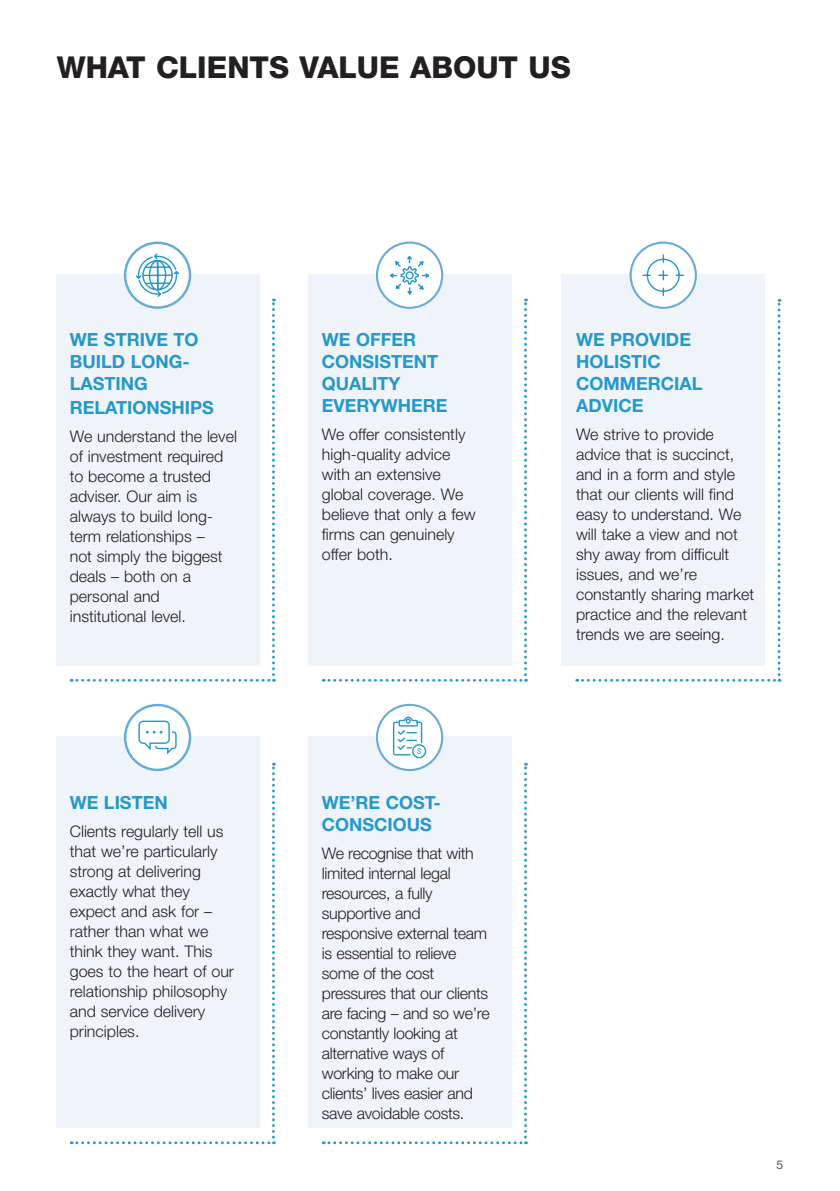
<style>
.page{position:relative;width:840px;height:1191px;background:#fff}
.page>*{position:absolute;margin:0;border:0;box-sizing:border-box;transform-origin:0 0}
._04__Main_Head{font:800 30px "Helvetica Neue LT Pro";color:#231f20}
._24__www_cliffordchance_com{font:700 18px/22px "Helvetica Neue LT Pro";color:#2498cb}
._24__www_cliffordchance_com-2{font:300 16px/20px "Helvetica Neue LT Std";color:#231f20}
._24__www_cliffordchance_com-3{font:300 16px/20px "Helvetica Neue LT Std";letter-spacing:-.02em;color:#231f20}
.t1{font:300 12px "Helvetica Neue LT Std";color:#231f20}
</style>
<div class="page">
<div style="left:56px;top:736px;width:203px;height:392px;background:#eff4fa"></div>
<div style="left:125px;top:705px;width:65px;height:65px;background:#fff;border-radius:50%"></div>
<div style="left:124px;top:704px;width:67px;height:67px;border:2px solid #66acd6;border-radius:50%"></div>
<svg style="left:138px;top:720px;width:39px;height:34px"></svg>
<div style="left:308px;top:274px;width:203px;height:391px;background:#eff4fa"></div>
<div style="left:308px;top:736px;width:203px;height:392px;background:#eff4fa"></div>
<div style="left:56px;top:274px;width:203px;height:391px;background:#eff4fa"></div>
<div style="left:561px;top:274px;width:203px;height:391px;background:#eff4fa"></div>
<svg style="left:125px;top:243px;width:65px;height:65px"></svg>
<svg style="left:71px;top:252px;width:204px;height:429px"></svg>
<svg style="left:71px;top:763px;width:204px;height:381px"></svg>
<svg style="left:323px;top:255px;width:203px;height:426px"></svg>
<svg style="left:576px;top:253px;width:204px;height:428px"></svg>
<svg style="left:323px;top:716px;width:203px;height:428px"></svg>
<p class="_04__Main_Head" style="left:57px;top:50px;width:515px">WHAT CLIENTS VALUE ABOUT US</p>
<p class="_24__www_cliffordchance_com" style="left:70px;top:328px;width:130px">WE STRIVE TO<br>BUILD LONG-<br>LASTING</p>
<p class="_24__www_cliffordchance_com" style="left:70px;top:396px;width:146px">RELATIONSHIPS</p>
<p class="_24__www_cliffordchance_com-2" style="left:70px;top:426px;width:169px">We understand the level of investment required to become a trusted adviser. Our aim is always to build long&shy;term relationships –<br>not simply the biggest deals – both on a personal and institutional level.</p>
<p class="_24__www_cliffordchance_com" style="left:70px;top:790px;width:99px">WE LISTEN</p>
<p class="_24__www_cliffordchance_com-2" style="left:70px;top:820px;width:166px">Clients regularly tell us that we’re particularly strong at delivering exactly what they expect and ask for – rather than what we think they want. This goes to the heart of our relationship philosophy and service delivery principles.</p>
<p class="_24__www_cliffordchance_com" style="left:321px;top:328px;width:127px">WE OFFER<br>CONSISTENT<br>QUALITY<br>EVERYWHERE</p>
<p class="_24__www_cliffordchance_com-2" style="left:321px;top:424px;width:155px">We offer consistently high-quality advice with an extensive global coverage. We believe that only a few firms can genuinely offer both.</p>
<p class="_24__www_cliffordchance_com" style="left:321px;top:790px;width:120px">WE’RE COST-<br>CONSCIOUS</p>
<p class="_24__www_cliffordchance_com-3" style="left:321px;top:842px;width:169px">We recognise that with limited internal legal resources, a fully supportive and responsive external team is essential to relieve some of the cost pressures that our clients are facing – and so we’re constantly looking at alternative ways of working to make our clients’ lives easier and save avoidable costs.</p>
<p class="_24__www_cliffordchance_com" style="left:575px;top:328px;width:128px">WE PROVIDE<br>HOLISTIC<br>COMMERCIAL<br>ADVICE</p>
<p class="_24__www_cliffordchance_com-2" style="left:575px;top:424px;width:179px">We strive to provide advice that is succinct, and in a form and style that our clients will find easy to understand. We will take a view and not shy away from difficult issues, and we’re constantly sharing market practice and the relevant trends we are seeing.</p>
<p class="t1" style="left:776px;top:1157px;width:8px">5</p>
</div>
